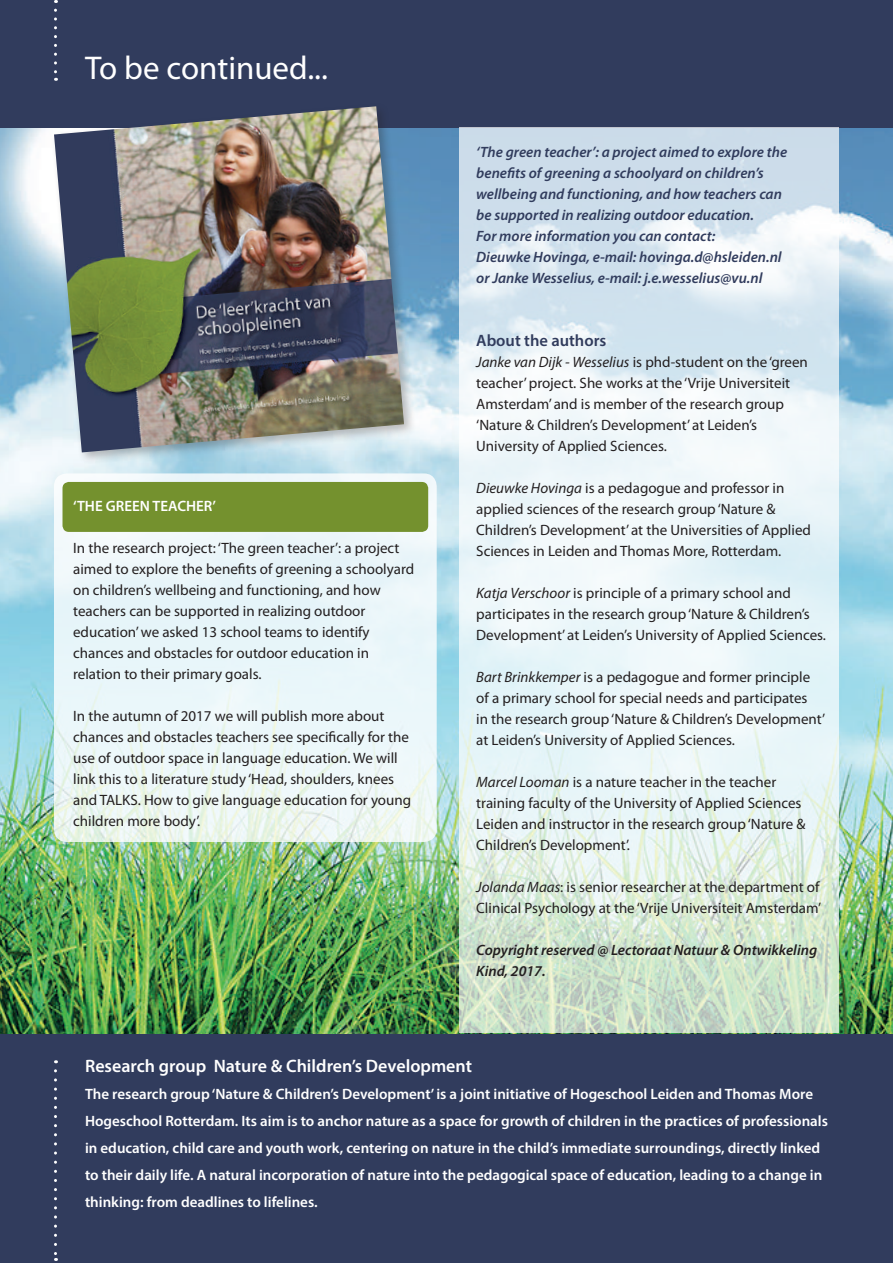
<style>
.page{position:relative;width:893px;height:1263px;background:#fff}
.page>*{position:absolute;margin:0;border:0;box-sizing:border-box;transform-origin:0 0}
.t1{font:33px "Myriad Pro";color:#fff}
.t2{font:600 18px "Myriad Pro";color:#fff}
.t3{font:600 16.5px "Myriad Pro";color:#313c5d}
.t4{font:15px/21px "Myriad Pro";color:#231f20}
.t5{font:600 15px/27px "Myriad Pro";color:#fff}
.t6{font:italic 600 15px/21px "Myriad Pro";color:#313c5d}
.t7{font:italic 600 15px/21px "Myriad Pro";color:#231f20}
.s1{font-style:italic}
</style>
<div class="page">
<img style="left:0;top:128px;width:893px;height:906px">
<div style="left:0;top:0;width:893px;height:128px;background:#313c5d"></div>
<svg style="left:54px;top:10px;width:3px;height:71px"></svg>
<div style="left:0;top:1034px;width:893px;height:229px;background:#313c5d"></div>
<svg style="left:459px;top:128px;width:380px;height:905px"></svg>
<svg style="left:54px;top:1071px;width:3px;height:190px"></svg>
<svg style="left:54px;top:473px;width:383px;height:369px;fill:#ebf6fa"></svg>
<div style="left:63px;top:482px;width:365px;height:50px;background:#74912e;border-radius:6px"></div>
<div style="left:50px;top:102px;width:366px;height:363px;background:#231f20;opacity:.3"></div>
<img style="left:54px;top:106px;width:350px;height:346px">
<h1 class="t1" style="left:85px;top:47px;width:244px">To be continued...</h1>
<p class="t5" style="left:73px;top:492px;width:145px">‘THE GREEN TEACHER’</p>
<p class="t4" style="left:73px;top:537px;width:343px">In the research project: ‘The green teacher’: a project aimed to explore the benefits of greening a schoolyard on children’s wellbeing and functioning, and how teachers can be supported in realizing outdoor education’ we asked 13 school teams to identify chances and obstacles for outdoor education in relation to their primary goals.</p>
<p class="t4" style="left:73px;top:705px;width:339px">In the autumn of 2017 we will publish more about chances and obstacles teachers see specifically for the use of outdoor space in language education. We will link this to a literature study ‘Head, shoulders, knees and TALKS. How to give language education for young children more body’.</p>
<p class="t6" style="left:476px;top:141px;width:312px">‘The green teacher’: a project aimed to explore the benefits of greening a schoolyard on children’s wellbeing and functioning, and how teachers can be supported in realizing outdoor education.<br>For more information you can contact:<br>Dieuwke Hovinga, e-mail: hovinga.d@hsleiden.nl or Janke Wesselius, e-mail: j.e.wesselius@vu.nl</p>
<p class="t3" style="left:476px;top:330px;width:132px">About the authors</p>
<p class="t4" style="left:476px;top:351px;width:333px"><span class="s1">Janke van Dijk - Wesselius</span> is phd-student on the ‘green teacher’ project. She works at the ‘Vrije Universiteit Amsterdam’ and is member of the research group ‘Nature &amp; Children’s Development’ at Leiden’s University of Applied Sciences.</p>
<p class="t4" style="left:476px;top:477px;width:336px"><span class="s1">Dieuwke Hovinga</span> is a pedagogue and professor in applied sciences of the research group ‘Nature &amp; Children’s Development’ at the Universities of Applied Sciences in Leiden and Thomas More, Rotterdam.</p>
<p class="t4" style="left:476px;top:582px;width:351px"><span class="s1">Katja Verschoor</span> is principle of a primary school and participates in the research group ‘Nature &amp; Children’s<br>Development’ at Leiden’s University of Applied Sciences.</p>
<p class="t4" style="left:476px;top:666px;width:350px"><span class="s1">Bart Brinkkemper</span> is a pedagogue and former principle of a primary school for special needs and participates<br>in the research group ‘Nature &amp; Children’s Development’ at Leiden’s University of Applied Sciences.</p>
<p class="t4" style="left:476px;top:771px;width:331px"><span class="s1">Marcel Looman</span> is a nature teacher in the teacher training faculty of the University of Applied Sciences Leiden and instructor in the research group ‘Nature &amp; Children’s Development’.</p>
<p class="t4" style="left:476px;top:876px;width:347px"><span class="s1">Jolanda Maas</span>: is senior researcher at the department of<br>Clinical Psychology at the ‘Vrije Universiteit Amsterdam’</p>
<p class="t7" style="left:476px;top:939px;width:342px">Copyright reserved @ Lectoraat Natuur &amp; Ontwikkeling<br>Kind, 2017.</p>
<p class="t2" style="left:85px;top:1055px;width:389px">Research group Nature &amp; Children’s Development</p>
<p class="t5" style="left:85px;top:1080px;width:744px">The research group ‘Nature &amp; Children’s Development’ is a joint initiative of Hogeschool Leiden and Thomas More Hogeschool Rotterdam. Its aim is to anchor nature as a space for growth of children in the practices of professionals in education, child care and youth work, centering on nature in the child’s immediate surroundings, directly linked to their daily life. A natural incorporation of nature into the pedagogical space of education, leading to a change in thinking: from deadlines to lifelines.</p>
</div>
